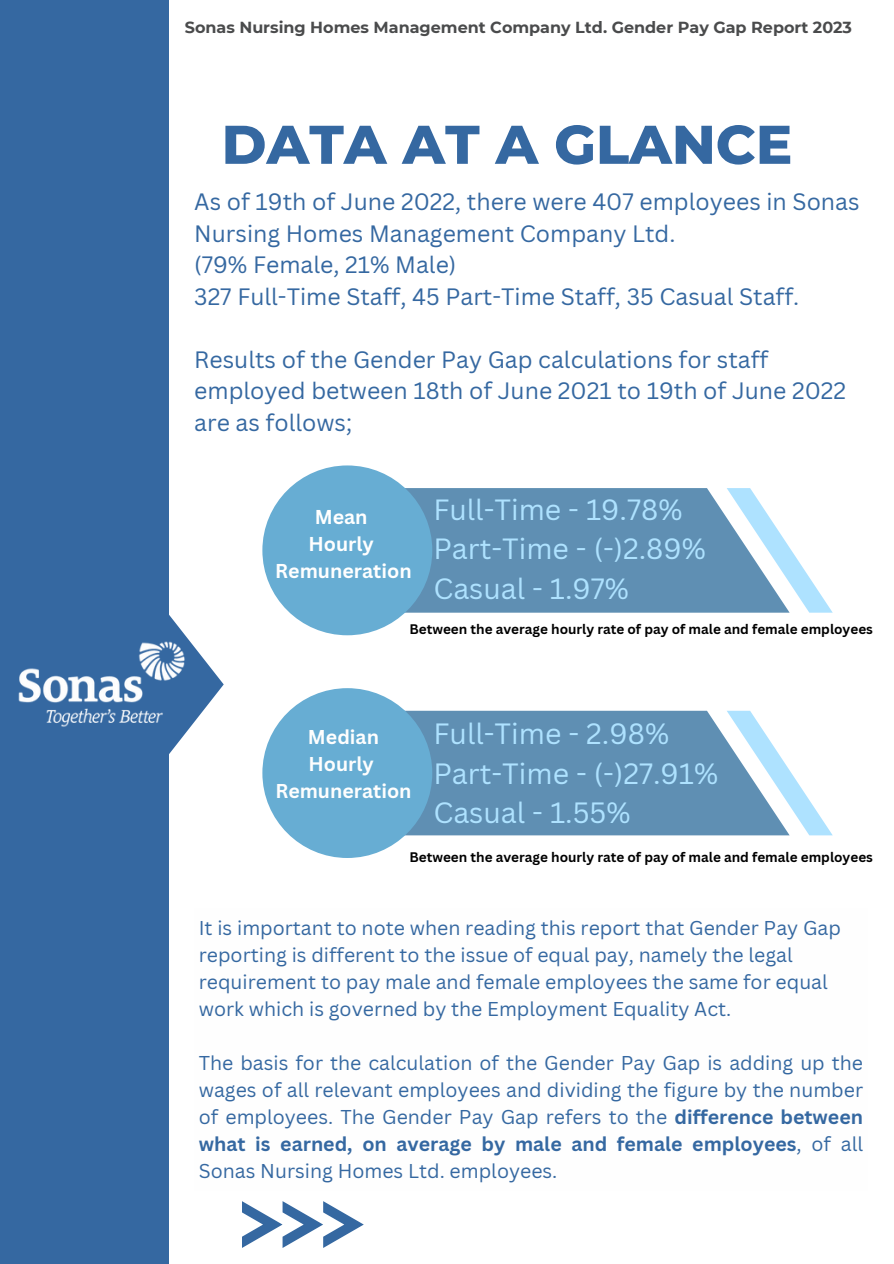
<style>
.page{position:relative;width:894px;height:1264px;background:#fff}
.page>*{position:absolute;margin:0;border:0;box-sizing:border-box;transform-origin:0 0}
.t1{font:800 54.3px "Montserrat";color:#3568a1}
.t2{font:28.5px/39.3px "Canva Sans";color:#aee2ff}
.t3{font:23.1px/31.5px "Canva Sans";color:#3568a1}
.t4{font:19.5px/27px "Canva Sans";color:#3568a1}
.t5{font:700 19.5px/27px "Canva Sans";color:#fefefe;text-align:center}
.t6{font:700 19.5px/27px "Canva Sans";color:#fff;text-align:center}
.t7{font:700 16.05px "Montserrat";color:#4a4b4c}
.t8{font:700 13.5px "Canva Sans";color:#000}
.s1{font-weight:700}
</style>
<div class="page">
<div style="left:0;top:0;width:168px;height:1263px;background:#3568a1"></div>
<svg style="left:242px;top:1201px;width:121px;height:46px"></svg>
<img style="left:18px;top:621px;width:206px;height:126px">
<svg style="left:789px;top:547px;width:43px;height:65px"></svg>
<svg style="left:789px;top:770px;width:43px;height:65px"></svg>
<svg style="left:432px;top:488px;width:357px;height:348px;fill:#5f8fb3"></svg>
<svg style="left:262px;top:465px;width:170px;height:393px;fill:#67add3"></svg>
<h4 class="t7" style="left:185px;top:17px;width:668px">Sonas Nursing Homes Management Company Ltd. Gender Pay Gap Report 2023</h4>
<h3 class="t1" style="left:221px;top:111px;width:572px">DATA AT A GLANCE</h3>
<h2 class="t3" style="left:194px;top:185px;width:666px">As of 19th of June 2022, there were 407 employees in Sonas Nursing Homes Management Company Ltd.<br>(79% Female, 21% Male)<br>327 Full-Time Staff, 45 Part-Time Staff, 35 Casual Staff.</h2>
<p class="t3" style="left:194px;top:343px;width:653px">Results of the Gender Pay Gap calculations for staff employed between 18th of June 2021 to 19th of June 2022 are as follows;</p>
<h4 class="t6" style="left:275px;top:503px;width:138px">Mean<br>Hourly<br>Remuneration</h4>
<p class="t2" style="left:433px;top:489px;width:274px">Full-Time - 19.78%<br>Part-Time - (-)2.89%<br>Casual - 1.97%</p>
<p class="t8" style="left:409px;top:619px;width:465px">Between the average hourly rate of pay of male and female employees</p>
<h2 class="t5" style="left:275px;top:723px;width:138px">Median<br>Hourly<br>Remuneration</h2>
<p class="t2" style="left:433px;top:713px;width:286px">Full-Time - 2.98%<br>Part-Time - (-)27.91%<br>Casual - 1.55%</p>
<h5 class="t8" style="left:409px;top:847px;width:465px">Between the average hourly rate of pay of male and female employees</h5>
<h1 class="t4" style="left:199px;top:913px;width:643px">It is important to note when reading this report that Gender Pay Gap reporting is different to the issue of equal pay, namely the legal requirement to pay male and female employees the same for equal work which is governed by the Employment Equality Act.</h1>
<h3 class="t4" style="left:199px;top:1048px;width:665px;text-align:justify">The basis for the calculation of the Gender Pay Gap is adding up the wages of all relevant employees and dividing the figure by the number of employees. The Gender Pay Gap refers to the <span class="s1">difference between what is earned, on average by male and female employees</span>, of all Sonas Nursing Homes Ltd. employees.</h3>
</div>
